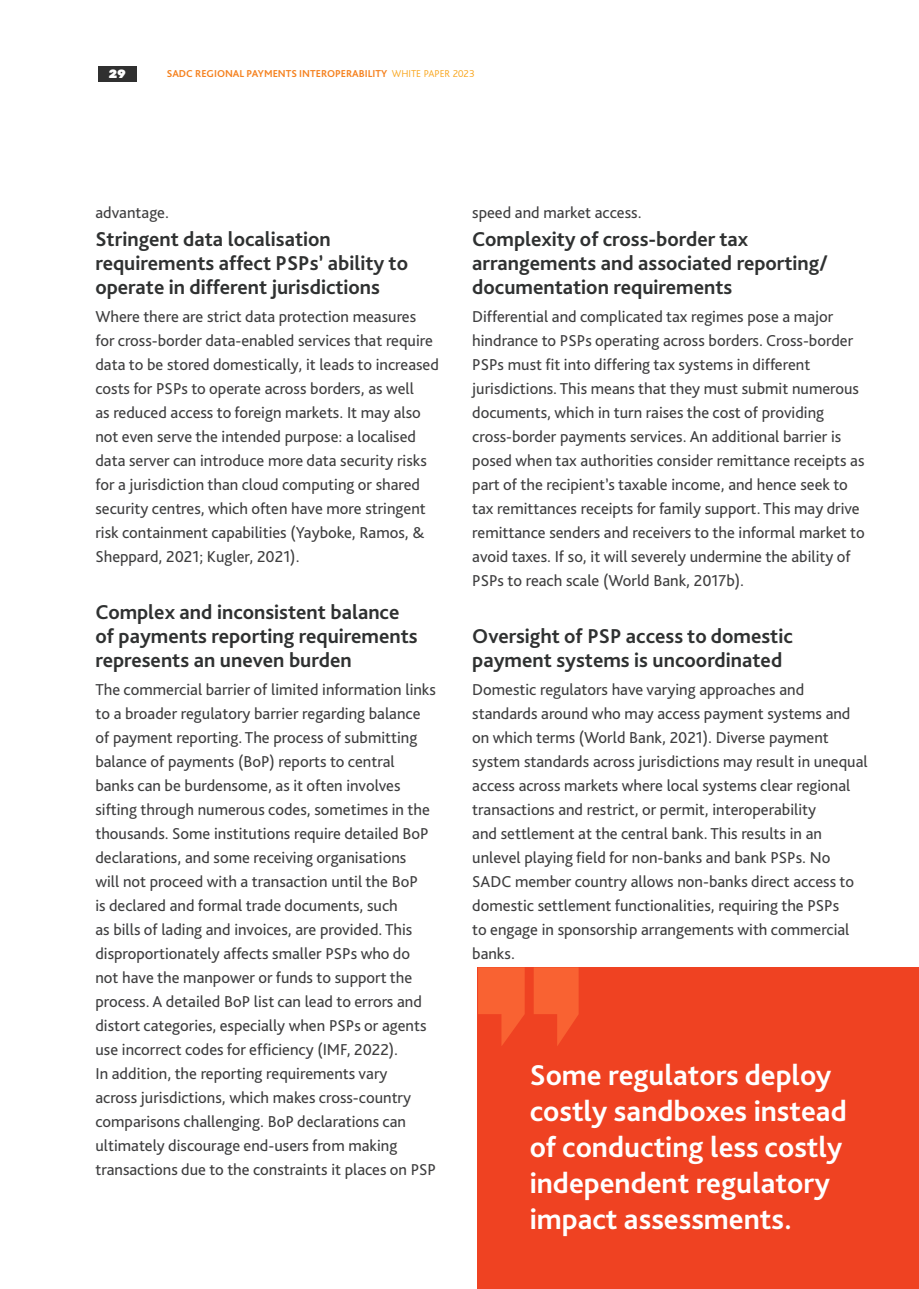
<style>
.page{position:relative;width:919px;height:1289px;background:#fff}
.page>*{position:absolute;margin:0;border:0;box-sizing:border-box;transform-origin:0 0}
.HeadBodyText{font:700 30px/36px "Bliss Pro";color:#fff}
.Body_Text{font:700 21px/24px "Bliss Pro";color:#2f3131}
.Body_Text-2{font:16.5px/24px "Bliss Pro";color:#3e3e3f}
.t1{font:900 12px "Rubik";color:#fff}
.t2{font:700 10.5px "Bliss Pro";color:#f58220}
.s1{font-family:"Bliss";font-weight:300;color:#f9a51b}
</style>
<div class="page">
<div style="left:477px;top:967px;width:441px;height:321px;background:#ef4222"></div>
<svg style="left:478px;top:967px;width:46px;height:79px"></svg>
<svg style="left:534px;top:967px;width:44px;height:79px"></svg>
<div style="left:98px;top:66px;width:39px;height:16px;background:#303030"></div>
<p class="t1" style="left:109px;top:67px;width:18px">29</p>
<p class="t2" style="left:167px;top:67px;width:309px">SADC REGIONAL PAYMENTS INTEROPERABILITY <span class="s1">WHITE PAPER 2023</span></p>
<p class="Body_Text-2" style="left:95px;top:200px;width:75px">advantage.</p>
<p class="Body_Text" style="left:95px;top:227px;width:314px">Stringent data localisation requirements affect PSPs’ ability to operate in different jurisdictions</p>
<p class="Body_Text-2" style="left:95px;top:305px;width:345px">Where there are strict data protection measures for cross-border data-enabled services that require data to be stored domestically, it leads to increased costs for PSPs to operate across borders, as well<br>as reduced access to foreign markets. It may also not even serve the intended purpose: a localised data server can introduce more data security risks for a jurisdiction than cloud computing or shared security centres, which often have more stringent risk containment capabilities (Yayboke, Ramos, &amp; Sheppard, 2021; Kugler, 2021).</p>
<p class="Body_Text" style="left:95px;top:600px;width:324px">Complex and inconsistent balance of payments reporting requirements represents an uneven burden</p>
<p class="Body_Text-2" style="left:95px;top:677px;width:342px">The commercial barrier of limited information links to a broader regulatory barrier regarding balance of payment reporting. The process of submitting balance of payments (BoP) reports to central banks can be burdensome, as it often involves sifting through numerous codes, sometimes in the thousands. Some institutions require detailed BoP declarations, and some receiving organisations<br>will not proceed with a transaction until the BoP<br>is declared and formal trade documents, such<br>as bills of lading and invoices, are provided. This disproportionately affects smaller PSPs who do not have the manpower or funds to support the process. A detailed BoP list can lead to errors and distort categories, especially when PSPs or agents use incorrect codes for efficiency (IMF, 2022).<br>In addition, the reporting requirements vary<br>across jurisdictions, which makes cross-country comparisons challenging. BoP declarations can ultimately discourage end-users from making transactions due to the constraints it places on PSP</p>
<p class="Body_Text-2" style="left:472px;top:200px;width:171px">speed and market access.</p>
<p class="Body_Text" style="left:472px;top:227px;width:357px">Complexity of cross-border tax arrangements and associated reporting/ documentation requirements</p>
<p class="Body_Text-2" style="left:472px;top:305px;width:394px">Differential and complicated tax regimes pose a major hindrance to PSPs operating across borders. Cross-border PSPs must fit into differing tax systems in different jurisdictions. This means that they must submit numerous documents, which in turn raises the cost of providing cross-border payments services. An additional barrier is posed when tax authorities consider remittance receipts as part of the recipient’s taxable income, and hence seek to tax remittances receipts for family support. This may drive remittance senders and receivers to the informal market to avoid taxes. If so, it will severely undermine the ability of PSPs to reach scale (World Bank, 2017b).</p>
<p class="Body_Text" style="left:472px;top:624px;width:322px">Oversight of PSP access to domestic payment systems is uncoordinated</p>
<p class="Body_Text-2" style="left:472px;top:677px;width:397px">Domestic regulators have varying approaches and standards around who may access payment systems and on which terms (World Bank, 2021). Diverse payment system standards across jurisdictions may result in unequal access across markets where local systems clear regional transactions and restrict, or permit, interoperability<br>and settlement at the central bank. This results in an unlevel playing field for non-banks and bank PSPs. No SADC member country allows non-banks direct access to domestic settlement functionalities, requiring the PSPs<br>to engage in sponsorship arrangements with commercial banks.</p>
<p class="HeadBodyText" style="left:529px;top:1056px;width:318px">Some regulators deploy costly sandboxes instead of conducting less costly independent regulatory impact assessments.</p>
</div>
